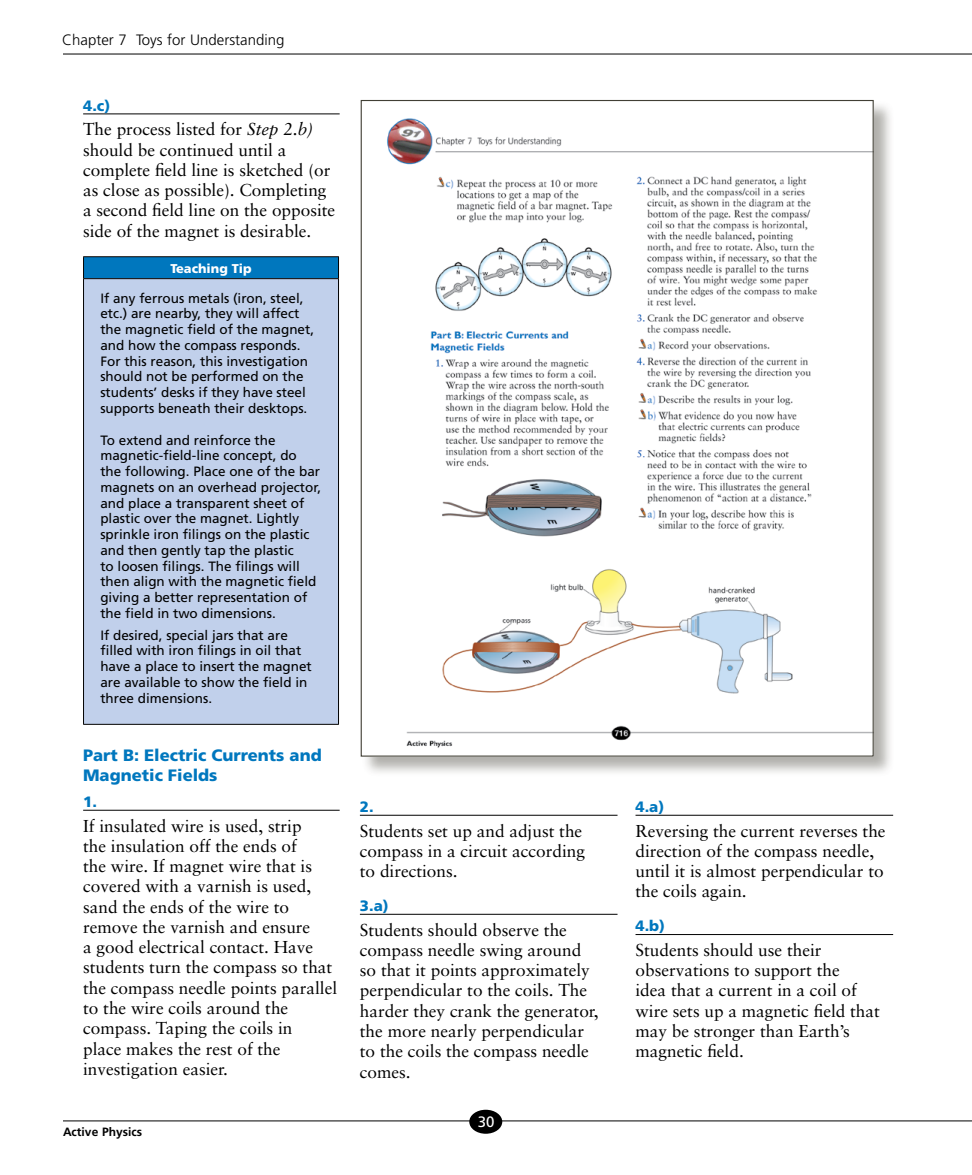
<style>
.page{position:relative;width:972px;height:1175px;background:#fff}
.page>*{position:absolute;margin:0;border:0;box-sizing:border-box;transform-origin:0 0}
.t1{font:17.25px/20.2px "Sabon";color:#000}
.t2{font:900 16.5px/19.5px "Frutiger";color:#0077be}
.t3{font:300 15px "Frutiger";color:#000}
.t4{font:900 15px "Frutiger";color:#0077be}
.t5{font:15px "Frutiger";color:#fff}
.t6{font:13.5px/15.8px "Frutiger";color:#000}
.t7{font:900 12.75px "Frutiger";color:#fff}
.t8{font:700 12px "Frutiger";color:#000}
.s1{font-style:italic}
</style>
<div class="page">
<hr style="left:63px;top:54px;width:909px;height:1px;background:#000">
<hr style="left:63px;top:1120px;width:909px;height:1px;background:#000">
<div style="left:469px;top:1109px;width:33px;height:24px;background:#000;border-radius:50%"></div>
<div style="left:361px;top:100px;width:533px;height:676px;background:#413f35;opacity:.41"></div>
<img style="left:363px;top:102px;width:509px;height:652px">
<hr style="left:83px;top:114px;width:257px;height:1px;background:#000">
<hr style="left:83px;top:810px;width:257px;height:1px;background:#000">
<div style="left:84px;top:257px;width:255px;height:22px;background:#0077be"></div>
<div style="left:84px;top:279px;width:255px;height:445px;background:#c1d0eb"></div>
<svg style="left:338px;top:257px;width:1px;height:21px"></svg>
<hr style="left:83px;top:278px;width:256px;height:1px;background:#000">
<hr style="left:83px;top:279px;width:1px;height:445px;background:#000">
<hr style="left:338px;top:279px;width:1px;height:445px;background:#000">
<hr style="left:83px;top:256px;width:256px;height:1px;background:#000">
<svg style="left:83px;top:257px;width:1px;height:21px"></svg>
<hr style="left:83px;top:724px;width:256px;height:1px;background:#000">
<hr style="left:360px;top:815px;width:258px;height:1px;background:#000">
<hr style="left:360px;top:914px;width:258px;height:1px;background:#000">
<hr style="left:636px;top:815px;width:257px;height:1px;background:#000">
<hr style="left:636px;top:934px;width:257px;height:1px;background:#000">
<p class="t3" style="left:62px;top:31px;width:224px">Chapter 7 Toys for Understanding</p>
<p class="t4" style="left:83px;top:96px;width:29px">4.c)</p>
<p class="t1" style="left:83px;top:119px;width:254px">The process listed for <span class="s1">Step 2.b) </span>should be continued until a complete field line is sketched (or as close as possible). Completing a second field line on the opposite side of the magnet is desirable.</p>
<p class="t7" style="left:170px;top:260px;width:83px">Teaching Tip</p>
<p class="t6" style="left:100px;top:290px;width:215px">If any ferrous metals (iron, steel, etc.) are nearby, they will affect the magnetic field of the magnet, and how the compass responds.<br>For this reason, this investigation should not be performed on the students’ desks if they have steel supports beneath their desktops.</p>
<p class="t6" style="left:100px;top:432px;width:222px">To extend and reinforce the magnetic-field-line concept, do the following. Place one of the bar magnets on an overhead projector, and place a transparent sheet of plastic over the magnet. Lightly sprinkle iron filings on the plastic and then gently tap the plastic<br>to loosen filings. The filings will then align with the magnetic field giving a better representation of the field in two dimensions.</p>
<p class="t6" style="left:100px;top:627px;width:213px">If desired, special jars that are filled with iron filings in oil that have a place to insert the magnet are available to show the field in three dimensions.</p>
<p class="t2" style="left:83px;top:745px;width:240px">Part B: Electric Currents and<br>Magnetic Fields</p>
<p class="t4" style="left:83px;top:792px;width:15px">1.</p>
<p class="t1" style="left:83px;top:815px;width:255px">If insulated wire is used, strip<br>the insulation off the ends of<br>the wire. If magnet wire that is covered with a varnish is used, sand the ends of the wire to remove the varnish and ensure<br>a good electrical contact. Have students turn the compass so that the compass needle points parallel to the wire coils around the compass. Taping the coils in<br>place makes the rest of the investigation easier.</p>
<p class="t8" style="left:63px;top:1124px;width:81px">Active Physics</p>
<p class="t4" style="left:360px;top:797px;width:15px">2.</p>
<p class="t1" style="left:360px;top:820px;width:227px">Students set up and adjust the compass in a circuit according to directions.</p>
<p class="t4" style="left:360px;top:896px;width:30px">3.a)</p>
<p class="t1" style="left:360px;top:919px;width:240px">Students should observe the compass needle swing around so that it points approximately perpendicular to the coils. The harder they crank the generator, the more nearly perpendicular to the coils the compass needle comes.</p>
<p class="t5" style="left:478px;top:1112px;width:18px">30</p>
<p class="t4" style="left:636px;top:797px;width:30px">4.a)</p>
<p class="t1" style="left:636px;top:820px;width:252px">Reversing the current reverses the direction of the compass needle, until it is almost perpendicular to the coils again.</p>
<p class="t4" style="left:636px;top:916px;width:31px">4.b)</p>
<p class="t1" style="left:636px;top:939px;width:246px">Students should use their observations to support the<br>idea that a current in a coil of wire sets up a magnetic field that may be stronger than Earth’s magnetic field.</p>
</div>
